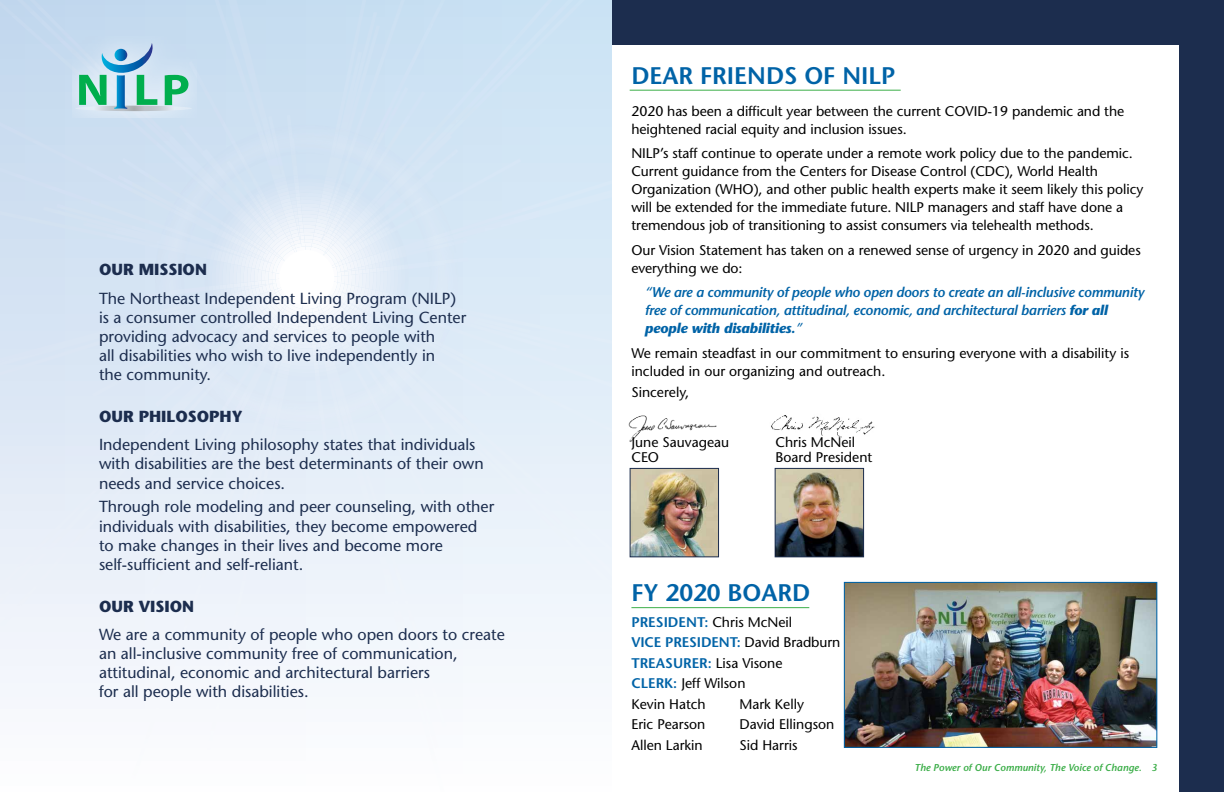
<style>
.page{position:relative;width:1224px;height:792px;background:#fff}
.page>*{position:absolute;margin:0;border:0;box-sizing:border-box;transform-origin:0 0}
.t1{font:600 24px "Stone Sans";color:#0063a7}
.t2{font:16px/19.2px "Stone Sans";color:#1c2d4e}
.t3{font:700 16px "Stone Sans";color:#1c2d4e}
.t4{font:14px/18px "Stone Sans";letter-spacing:-.005em;color:#000}
.t5{font:italic 600 14px/18px "Stone Sans";letter-spacing:-.02em;color:#0063a7}
.t6{font:italic 600 10px "Stone Sans";color:#3cae49}
.s1{font-weight:700}
.s2{font-weight:400}
.s3{font-weight:600;color:#0063a7}
</style>
<div class="page">
<img style="left:771px;top:415px;width:104px;height:23px">
<svg style="left:0;top:0;width:612px;height:697px"></svg>
<img style="left:146px;top:299px;width:9px;height:20px">
<img style="left:458px;top:297px;width:49px;height:25px">
<div style="left:506px;top:318px;width:77px;height:89px;background:#dfecf8"></div>
<div style="left:0;top:343px;width:59px;height:28px;background:#dae5f4"></div>
<div style="left:245px;top:365px;width:39px;height:51px;background:#dfeaf6"></div>
<div style="left:319px;top:367px;width:39px;height:51px;background:#e0eaf7"></div>
<div style="left:581px;top:334px;width:31px;height:99px;background:#e1edf9"></div>
<img style="left:0;top:369px;width:21px;height:10px">
<div style="left:282px;top:378px;width:39px;height:42px;background:#dfeaf7"></div>
<div style="left:133px;top:405px;width:113px;height:75px;background:#e2ebf7"></div>
<img style="left:557px;top:405px;width:26px;height:13px">
<div style="left:96px;top:449px;width:38px;height:72px;background:#e5edf7"></div>
<div style="left:506px;top:453px;width:39px;height:69px;background:#e9f1f9"></div>
<div style="left:58px;top:486px;width:39px;height:78px;background:#e8eff8"></div>
<div style="left:170px;top:478px;width:76px;height:219px;background:#edf2fa"></div>
<div style="left:358px;top:478px;width:67px;height:38px;background:#e8f0f9"></div>
<svg style="left:503px;top:478px;width:4px;height:5px"></svg>
<div style="left:544px;top:487px;width:39px;height:72px;background:#ebf3fa"></div>
<div style="left:20px;top:524px;width:39px;height:83px;background:#ebf1f9"></div>
<div style="left:137px;top:548px;width:35px;height:72px;background:#edf2fa"></div>
<div style="left:368px;top:515px;width:28px;height:106px;background:#edf3fa"></div>
<div style="left:581px;top:521px;width:31px;height:68px;background:#edf4fb"></div>
<div style="left:0;top:562px;width:22px;height:78px;background:#edf2fa"></div>
<div style="left:394px;top:555px;width:39px;height:142px;background:#f1f6fb"></div>
<img style="left:133px;top:662px;width:39px;height:35px">
<img style="left:431px;top:677px;width:16px;height:20px">
<img style="left:0;top:0;width:594px;height:211px">
<div style="left:212px;top:0;width:196px;height:125px;background:#cadff2"></div>
<img style="left:184px;top:154px;width:246px;height:208px">
<img style="left:72px;top:36px;width:125px;height:82px">
<svg style="left:75px;top:43px;width:117px;height:68px;background:#9bced0"></svg>
<img style="left:628px;top:415px;width:89px;height:27px">
<img style="left:777px;top:470px;width:85px;height:85px">
<div style="left:775px;top:468px;width:89px;height:89px;border:1px solid #1c2d4e"></div>
<img style="left:632px;top:470px;width:85px;height:85px">
<div style="left:630px;top:468px;width:89px;height:89px;border:1px solid #1c2d4e"></div>
<div style="left:612px;top:0;width:612px;height:45px;background:#1c2d4e"></div>
<div style="left:1179px;top:17px;width:45px;height:775px;background:#1c2d4e"></div>
<hr style="left:630px;top:90px;width:271px;height:1px;background:#3cae49">
<img style="left:846px;top:584px;width:309px;height:162px">
<div style="left:844px;top:582px;width:313px;height:166px;border:1px solid #0063a7"></div>
<hr style="left:631px;top:607px;width:178px;height:1px;background:#3cae49">
<p class="t3" style="left:99px;top:260px;width:109px">OUR MISSION</p>
<p class="t2" style="left:99px;top:288px;width:369px">The Northeast Independent Living Program (NILP) is a consumer controlled Independent Living Center providing advocacy and services to people with<br>all disabilities who wish to live independently in<br>the community.</p>
<p class="t3" style="left:99px;top:406px;width:145px">OUR PHILOSOPHY</p>
<p class="t2" style="left:99px;top:435px;width:386px">Independent Living philosophy states that individuals with disabilities are the best determinants of their own needs and service choices.</p>
<p class="t2" style="left:99px;top:497px;width:397px">Through role modeling and peer counseling, with other individuals with disabilities, they become empowered to make changes in their lives and become more self-sufficient and self-reliant.</p>
<p class="t3" style="left:99px;top:596px;width:97px">OUR VISION</p>
<p class="t2" style="left:99px;top:625px;width:407px">We are a community of people who open doors to create an all-inclusive community free of communication, attitudinal, economic and architectural barriers<br>for all people with disabilities.</p>
<h1 class="t1" style="left:631px;top:61px;width:265px">DEAR FRIENDS OF NILP</h1>
<p class="t4" style="left:631px;top:102px;width:494px">2020 has been a difficult year between the current COVID-19 pandemic and the heightened racial equity and inclusion issues.</p>
<p class="t4" style="left:631px;top:144px;width:513px">NILP’s staff continue to operate under a remote work policy due to the pandemic.<br>Current guidance from the Centers for Disease Control (CDC), World Health Organization (WHO), and other public health experts make it seem likely this policy will be extended for the immediate future. NILP managers and staff have done a tremendous job of transitioning to assist consumers via telehealth methods.</p>
<p class="t4" style="left:631px;top:241px;width:511px">Our Vision Statement has taken on a renewed sense of urgency in 2020 and guides everything we do:</p>
<p class="t5" style="left:645px;top:283px;width:501px">“We are a community of people who open doors to create an all-inclusive community free of communication, attitudinal, economic, and architectural barriers <span class="s1">for all people with disabilities.</span><span class="s2">”</span></p>
<p class="t4" style="left:631px;top:344px;width:499px">We remain steadfast in our commitment to ensuring everyone with a disability is included in our organizing and outreach.</p>
<p class="t4" style="left:631px;top:383px;width:59px">Sincerely,</p>
<p class="t4" style="left:631px;top:433px;width:99px">June Sauvageau</p>
<p class="t4" style="left:775px;top:433px;width:81px">Chris McNeil</p>
<p class="t4" style="left:631px;top:448px;width:29px">CEO</p>
<p class="t4" style="left:775px;top:448px;width:98px">Board President</p>
<h1 class="t1" style="left:631px;top:578px;width:180px">FY 2020 BOARD</h1>
<p class="t4" style="left:631px;top:612px;width:210px;line-height:20.5px"><span class="s3">PRESIDENT:</span> Chris McNeil<br><span class="s3">VICE PRESIDENT:</span> David Bradburn<br><span class="s3">TREASURER:</span> Lisa Visone<br><span class="s3">CLERK:</span> Jeff Wilson<br>Kevin Hatch</p>
<p class="t4" style="left:739px;top:695px;width:66px">Mark Kelly</p>
<p class="t4" style="left:631px;top:715px;width:76px">Eric Pearson</p>
<p class="t4" style="left:739px;top:715px;width:96px">David Ellingson</p>
<p class="t4" style="left:631px;top:736px;width:73px">Allen Larkin</p>
<p class="t4" style="left:739px;top:736px;width:60px">Sid Harris</p>
<p class="t6" style="left:915px;top:761px;width:244px">The Power of Our Community, The Voice of Change. 3</p>
</div>
